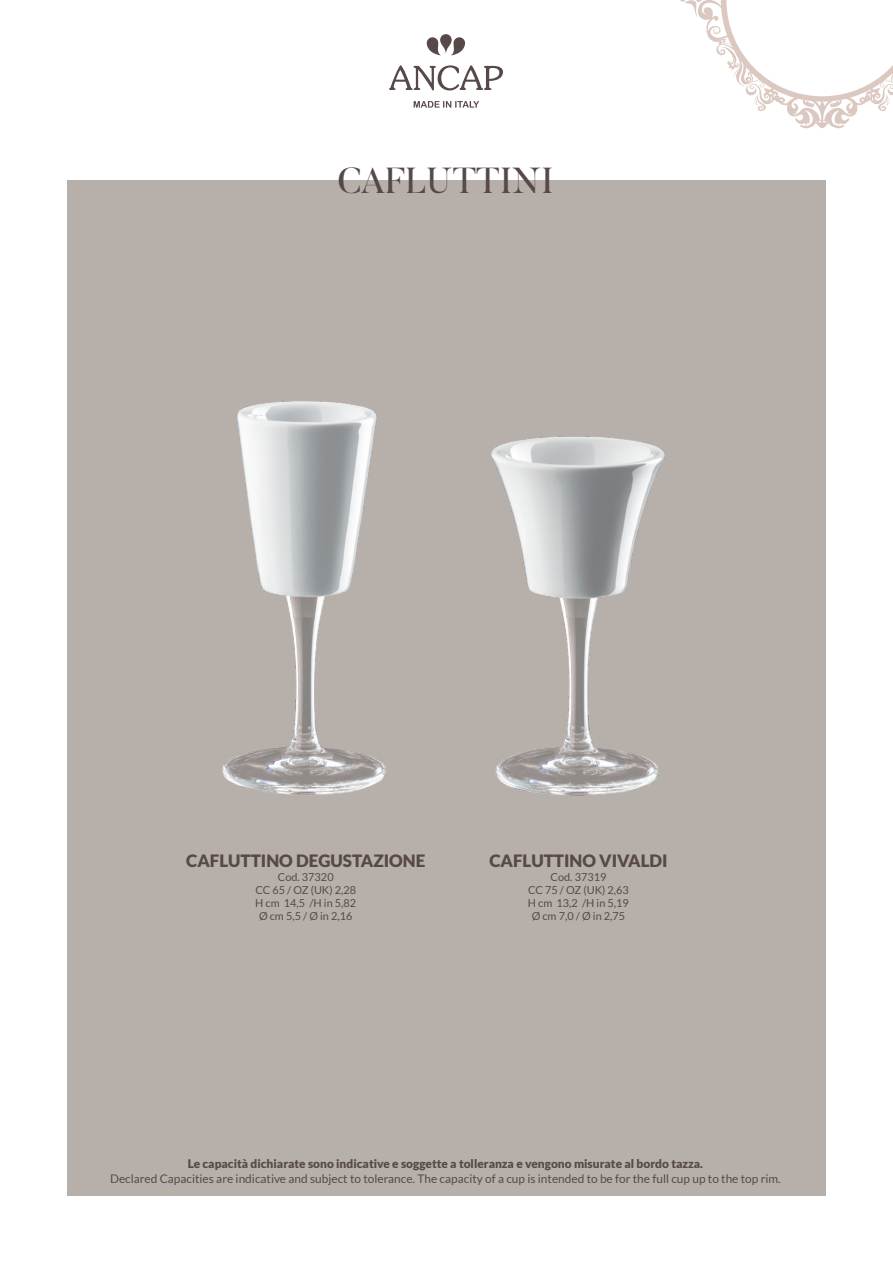
<style>
.page{position:relative;width:893px;height:1263px;background:#fff}
.page>*{position:absolute;margin:0;border:0;box-sizing:border-box;transform-origin:0 0}
.t1{font:36px "Butler";color:#564948}
.t2{font:900 16.95px "Lato";color:#564948}
.t3{font:11.85px "Lato";color:#564948}
.t4{font:900 11.85px "Lato";color:#564948}
.t5{font:10.95px "Lato";color:#564948}
</style>
<div class="page">
<div style="left:67px;top:180px;width:758px;height:1016px;background:#b7afaa"></div>
<svg style="left:389px;top:65px;width:114px;height:25px"></svg>
<svg style="left:414px;top:101px;width:65px;height:7px"></svg>
<svg style="left:426px;top:34px;width:40px;height:21px"></svg>
<svg style="left:680px;top:0;width:213px;height:128px"></svg>
<img style="left:491px;top:436px;width:174px;height:360px">
<img style="left:222px;top:401px;width:165px;height:394px">
<p class="t1" style="left:337px;top:157px;width:218px">CAFLUTTINI</p>
<p class="t2" style="left:186px;top:851px;width:241px">CAFLUTTINO DEGUSTAZIONE</p>
<p class="t5" style="left:278px;top:870px;width:57px">Cod. 37320</p>
<p class="t5" style="left:255px;top:883px;width:102px">CC 65 / OZ (UK) 2,28</p>
<p class="t5" style="left:255px;top:897px;width:103px">H cm 14,5 /H in 5,82</p>
<p class="t5" style="left:259px;top:910px;width:95px">Ø cm 5,5 / Ø in 2,16</p>
<p class="t2" style="left:489px;top:851px;width:180px">CAFLUTTINO VIVALDI</p>
<p class="t5" style="left:551px;top:870px;width:57px">Cod. 37319</p>
<p class="t5" style="left:528px;top:883px;width:102px">CC 75 / OZ (UK) 2,63</p>
<p class="t5" style="left:528px;top:897px;width:103px">H cm 13,2 /H in 5,19</p>
<p class="t5" style="left:532px;top:910px;width:95px">Ø cm 7,0 / Ø in 2,75</p>
<p class="t4" style="left:188px;top:1157px;width:517px">Le capacità dichiarate sono indicative e soggette a tolleranza e vengono misurate al bordo tazza.</p>
<p class="t3" style="left:110px;top:1172px;width:672px">Declared Capacities are indicative and subject to tolerance. The capacity of a cup is intended to be for the full cup up to the top rim.</p>
</div>
